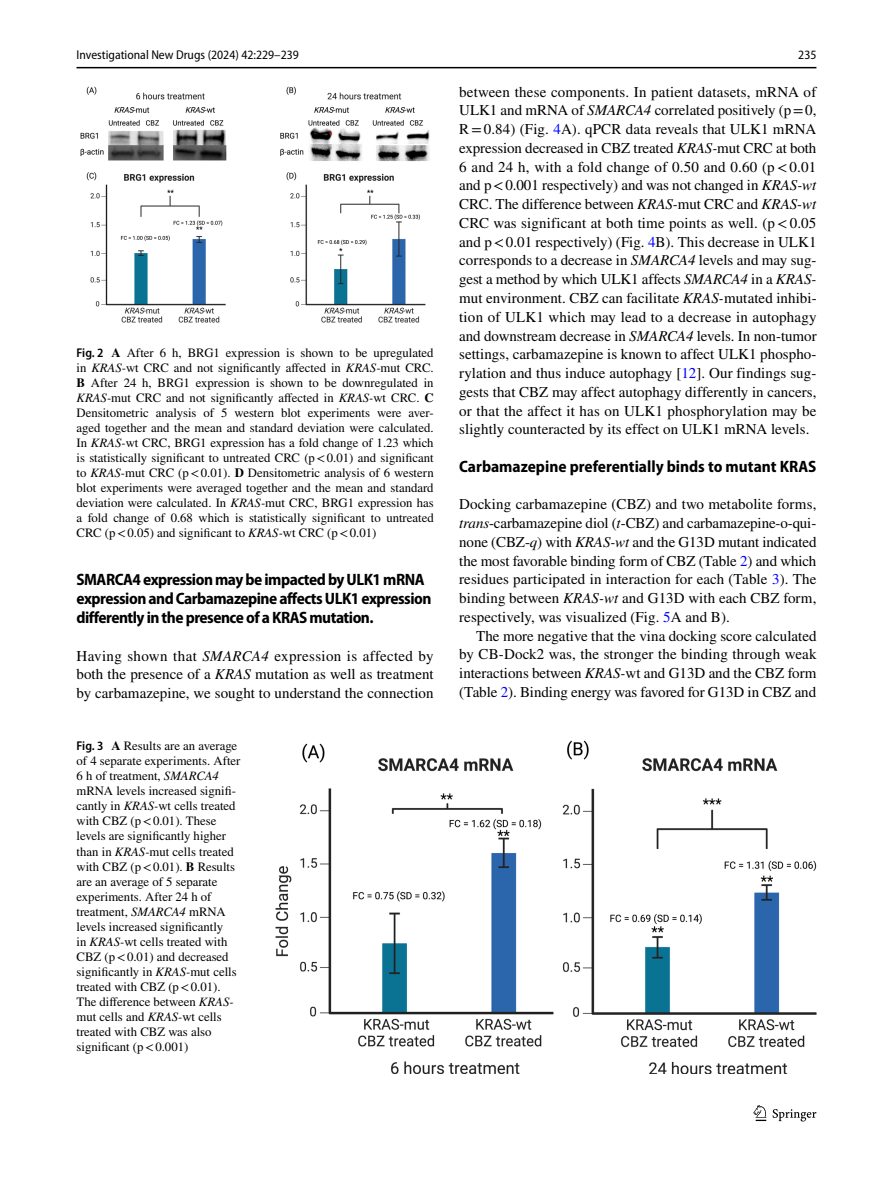
<style>
.page{position:relative;width:893px;height:1187px;background:#fff}
.page>*{position:absolute;margin:0;border:0;box-sizing:border-box;transform-origin:0 0}
.t1{font:700 semi-condensed 16.5px/18.8px "Myriad Pro";letter-spacing:-.03em;color:#000}
.t2{font:700 semi-condensed 16.5px "Myriad Pro";color:#000}
.t3{font:15px/18.8px "STIX";letter-spacing:.005em;color:#000;text-align:justify}
.t4{font:12.75px/15px "STIX";color:#000;text-align:justify}
.t5{font:semi-condensed 12.75px "Myriad Pro";color:#000}
.s1{font-family:"Myriad Pro";font-weight:600;font-stretch:semi-condensed}
.s2{font-weight:700}
.s3{font-style:italic}
.s4{color:#00f}
</style>
<div class="page">
<hr style="left:77px;top:67px;width:739px;height:1px;background:#000">
<svg style="left:753px;top:1105px;width:13px;height:15px"></svg>
<svg style="left:773px;top:1109px;width:43px;height:12px"></svg>
<img style="left:80px;top:87px;width:350px;height:235px">
<img style="left:275px;top:741px;width:541px;height:332px">
<p class="t5" style="left:77px;top:48px;width:224px">Investigational New Drugs (2024) 42:229–239</p>
<p class="t5" style="left:798px;top:48px;width:20px">235</p>
<p class="t4" style="left:77px;top:346px;width:359px"><span class="s1">Fig. 2</span> <span class="s2">A</span> After 6 h, BRG1 expression is shown to be upregulated in <span class="s3">KRAS-</span>wt CRC and not significantly affected in <span class="s3">KRAS-</span>mut CRC.<br><span class="s2">B</span> After 24 h, BRG1 expression is shown to be downregulated in <span class="s3">KRAS-</span>mut CRC and not significantly affected in <span class="s3">KRAS-</span>wt CRC. <span class="s2">C </span>Densitometric analysis of 5 western blot experiments were aver&shy;aged together and the mean and standard deviation were calculated.<br>In <span class="s3">KRAS-</span>wt CRC, BRG1 expression has a fold change of 1.23 which is statistically significant to untreated CRC (p&lt;0.01) and significant to <span class="s3">KRAS-</span>mut CRC (p&lt;0.01). <span class="s2">D</span> Densitometric analysis of 6 western blot experiments were averaged together and the mean and standard deviation were calculated. In <span class="s3">KRAS-</span>mut CRC, BRG1 expression has a fold change of 0.68 which is statistically significant to untreated CRC (p&lt;0.05) and significant to <span class="s3">KRAS-</span>wt CRC (p&lt;0.01)</p>
<p class="t1" style="left:77px;top:570px;width:356px">SMARCA4 expression may be impacted by ULK1 mRNA expression and Carbamazepine affects ULK1 expression differently in the presence of a KRAS mutation.</p>
<p class="t3" style="left:77px;top:647px;width:359px">Having shown that <span class="s3">SMARCA4</span> expression is affected by both the presence of a <span class="s3">KRAS</span> mutation as well as treatment by carbamazepine, we sought to understand the connection</p>
<p class="t4" style="left:77px;top:739px;width:166px;text-align:left"><span class="s1">Fig. 3</span> <span class="s2">A</span> Results are an average of 4 separate experiments. After<br>6 h of treatment, <span class="s3">SMARCA4 </span>mRNA levels increased signifi&shy;cantly in <span class="s3">KRAS-</span>wt cells treated with CBZ (p&lt;0.01). These levels are significantly higher than in <span class="s3">KRAS-</span>mut cells treated with CBZ (p&lt;0.01). <span class="s2">B</span> Results are an average of 5 separate experiments. After 24 h of treatment, <span class="s3">SMARCA4</span> mRNA levels increased significantly<br>in <span class="s3">KRAS-</span>wt cells treated with<br>CBZ (p&lt;0.01) and decreased significantly in <span class="s3">KRAS-</span>mut cells treated with CBZ (p&lt;0.01).<br>The difference between <span class="s3">KRAS&shy;</span>mut cells and <span class="s3">KRAS-</span>wt cells treated with CBZ was also significant (p&lt;0.001)</p>
<p class="t3" style="left:459px;top:83px;width:359px">between these components. In patient datasets, mRNA of ULK1 and mRNA of <span class="s3">SMARCA4</span> correlated positively (p=0, R=0.84) (Fig. <span class="s4">4</span>A). qPCR data reveals that ULK1 mRNA expression decreased in CBZ treated <span class="s3">KRAS-</span>mut CRC at both 6 and 24 h, with a fold change of 0.50 and 0.60 (p&lt;0.01 and p&lt;0.001 respectively) and was not changed in <span class="s3">KRAS-wt </span>CRC. The difference between <span class="s3">KRAS-</span>mut CRC and <span class="s3">KRAS-wt </span>CRC was significant at both time points as well. (p&lt;0.05 and p&lt;0.01 respectively) (Fig. <span class="s4">4</span>B). This decrease in ULK1 corresponds to a decrease in <span class="s3">SMARCA4</span> levels and may sug&shy;gest a method by which ULK1 affects <span class="s3">SMARCA4</span> in a <span class="s3">KRAS&shy;</span>mut environment. CBZ can facilitate <span class="s3">KRAS-</span>mutated inhibi&shy;tion of ULK1 which may lead to a decrease in autophagy and downstream decrease in <span class="s3">SMARCA4</span> levels. In non-tumor settings, carbamazepine is known to affect ULK1 phospho&shy;rylation and thus induce autophagy [<span class="s4">12</span>]. Our findings sug&shy;gests that CBZ may affect autophagy differently in cancers, or that the affect it has on ULK1 phosphorylation may be slightly counteracted by its effect on ULK1 mRNA levels.</p>
<p class="t2" style="left:459px;top:457px;width:359px">Carbamazepine preferentially binds to mutant KRAS</p>
<p class="t3" style="left:459px;top:496px;width:359px">Docking carbamazepine (CBZ) and two metabolite forms, <span class="s3">trans</span>-carbamazepine diol (<span class="s3">t</span>-CBZ) and carbamazepine-o-qui&shy;none (CBZ-<span class="s3">q</span>) with <span class="s3">KRAS-wt</span> and the G13D mutant indicated the most favorable binding form of CBZ (Table <span class="s4">2</span>) and which residues participated in interaction for each (Table <span class="s4">3</span>). The binding between <span class="s3">KRAS-wt</span> and G13D with each CBZ form, respectively, was visualized (Fig. <span class="s4">5</span>A and B).</p>
<p class="t3" style="left:459px;top:627px;width:359px;text-indent:17px">The more negative that the vina docking score calculated by CB-Dock2 was, the stronger the binding through weak interactions between <span class="s3">KRAS-</span>wt and G13D and the CBZ form (Table <span class="s4">2</span>). Binding energy was favored for G13D in CBZ and</p>
</div>
